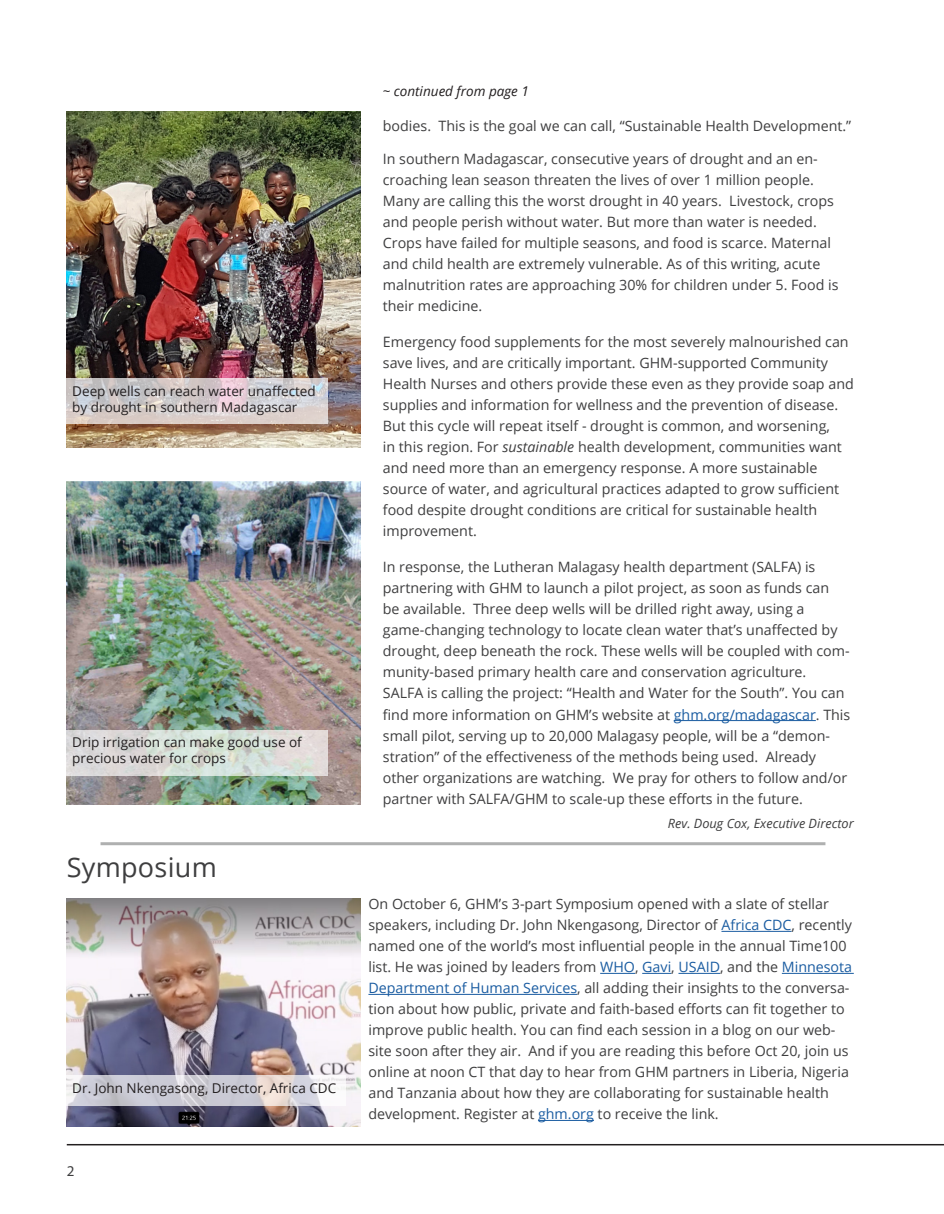
<style>
.page{position:relative;width:944px;height:1214px;background:#fff}
.page>*{position:absolute;margin:0;border:0;box-sizing:border-box;transform-origin:0 0}
.t1{font:27px "Open Sans";letter-spacing:.01em;color:#3e3e3f}
.t2{font:15px "Myriad Pro";color:#3e3e3f}
.Paragraph___tab{font:14.25px/21px "Open Sans";color:#3e3e3f}
.Paragraph___cap{font:14.25px/21px "Open Sans";color:#3e3e3f}
.t3{font:13.5px/15.8px "Open Sans";color:#231f20}
.t4{font:italic 13.5px "Open Sans";color:#231f20}
.t5{font:italic 12.75px "Open Sans";color:#3e3e3f}
.s1{font-style:italic}
.s2{color:#1a5ca1}
</style>
<div class="page">
<img style="left:67px;top:898px;width:293px;height:228px">
<svg style="left:66px;top:1075px;width:280px;height:30px;background:#d6d4da"></svg>
<hr style="left:100px;top:842px;width:725px;height:3px;background:#afb0b0">
<hr style="left:67px;top:1144px;width:877px;height:1px;background:#231f20">
<hr style="left:673px;top:720px;width:142px;height:1px;background:#1a5ca1">
<img style="left:67px;top:482px;width:293px;height:322px">
<svg style="left:67px;top:730px;width:261px;height:45px;background:#d9dcd7"></svg>
<img style="left:67px;top:111px;width:293px;height:336px">
<svg style="left:67px;top:378px;width:261px;height:46px;background:#d5cdcd"></svg>
<hr style="left:721px;top:931px;width:70px;height:1px;background:#1a5ca1">
<hr style="left:600px;top:973px;width:35px;height:1px;background:#1a5ca1">
<svg style="left:642px;top:973px;width:29px;height:1px"></svg>
<hr style="left:678px;top:973px;width:42px;height:1px;background:#1a5ca1">
<hr style="left:781px;top:973px;width:72px;height:1px;background:#1a5ca1">
<hr style="left:368px;top:994px;width:209px;height:1px;background:#1a5ca1">
<hr style="left:538px;top:1120px;width:56px;height:1px;background:#1a5ca1">
<p class="t3" style="left:72px;top:383px;width:245px">Deep wells can reach water unaffected by drought in southern Madagascar</p>
<p class="t3" style="left:72px;top:733px;width:231px">Drip irrigation can make good use of precious water for crops</p>
<p class="t1" style="left:67px;top:849px;width:151px">Symposium</p>
<p class="t3" style="left:72px;top:1079px;width:265px">Dr. John Nkengasong, Director, Africa CDC</p>
<p class="t2" style="left:67px;top:1162px;width:9px">2</p>
<p class="t4" style="left:383px;top:82px;width:147px">~ continued from page 1</p>
<p class="Paragraph___tab" style="left:383px;top:115px;width:470px">bodies. This is the goal we can call, “Sustainable Health Development.”</p>
<p class="Paragraph___tab" style="left:383px;top:148px;width:457px">In southern Madagascar, consecutive years of drought and an en&shy;croaching lean season threaten the lives of over 1 million people.<br>Many are calling this the worst drought in 40 years. Livestock, crops and people perish without water. But more than water is needed.<br>Crops have failed for multiple seasons, and food is scarce. Maternal and child health are extremely vulnerable. As of this writing, acute malnutrition rates are approaching 30% for children under 5. Food is their medicine.</p>
<p class="Paragraph___tab" style="left:383px;top:331px;width:472px">Emergency food supplements for the most severely malnourished can save lives, and are critically important. GHM-supported Community Health Nurses and others provide these even as they provide soap and supplies and information for wellness and the prevention of disease.<br>But this cycle will repeat itself - drought is common, and worsening,<br>in this region. For <span class="s1">sustainable</span> health development, communities want and need more than an emergency response. A more sustainable source of water, and agricultural practices adapted to grow sufficient food despite drought conditions are critical for sustainable health improvement.</p>
<p class="Paragraph___tab" style="left:383px;top:556px;width:468px">In response, the Lutheran Malagasy health department (SALFA) is partnering with GHM to launch a pilot project, as soon as funds can<br>be available. Three deep wells will be drilled right away, using a game-changing technology to locate clean water that’s unaffected by drought, deep beneath the rock. These wells will be coupled with com&shy;munity-based primary health care and conservation agriculture.</p>
<p class="Paragraph___tab" style="left:383px;top:682px;width:469px">SALFA is calling the project: “Health and Water for the South”. You can find more information on GHM’s website at <span class="s2">ghm.org/madagascar</span>. This small pilot, serving up to 20,000 Malagasy people, will be a “demon&shy;stration” of the effectiveness of the methods being used. Already other organizations are watching. We pray for others to follow and/or partner with SALFA/GHM to scale-up these efforts in the future.</p>
<p class="t5" style="left:668px;top:814px;width:187px">Rev. Doug Cox, Executive Director</p>
<p class="Paragraph___cap" style="left:368px;top:893px;width:485px">On October 6, GHM’s 3-part Symposium opened with a slate of stellar speakers, including Dr. John Nkengasong, Director of <span class="s2">Africa CDC</span>, recently named one of the world’s most influential people in the annual Time100 list. He was joined by leaders from <span class="s2">WHO</span>, <span class="s2">Gavi</span>, <span class="s2">USAID</span>, and the <span class="s2">Minnesota Department of Human Services</span>, all adding their insights to the conversa&shy;tion about how public, private and faith-based efforts can fit together to improve public health. You can find each session in a blog on our web&shy;site soon after they air. And if you are reading this before Oct 20, join us online at noon CT that day to hear from GHM partners in Liberia, Nigeria and Tanzania about how they are collaborating for sustainable health development. Register at <span class="s2">ghm.org</span> to receive the link.</p>
</div>
